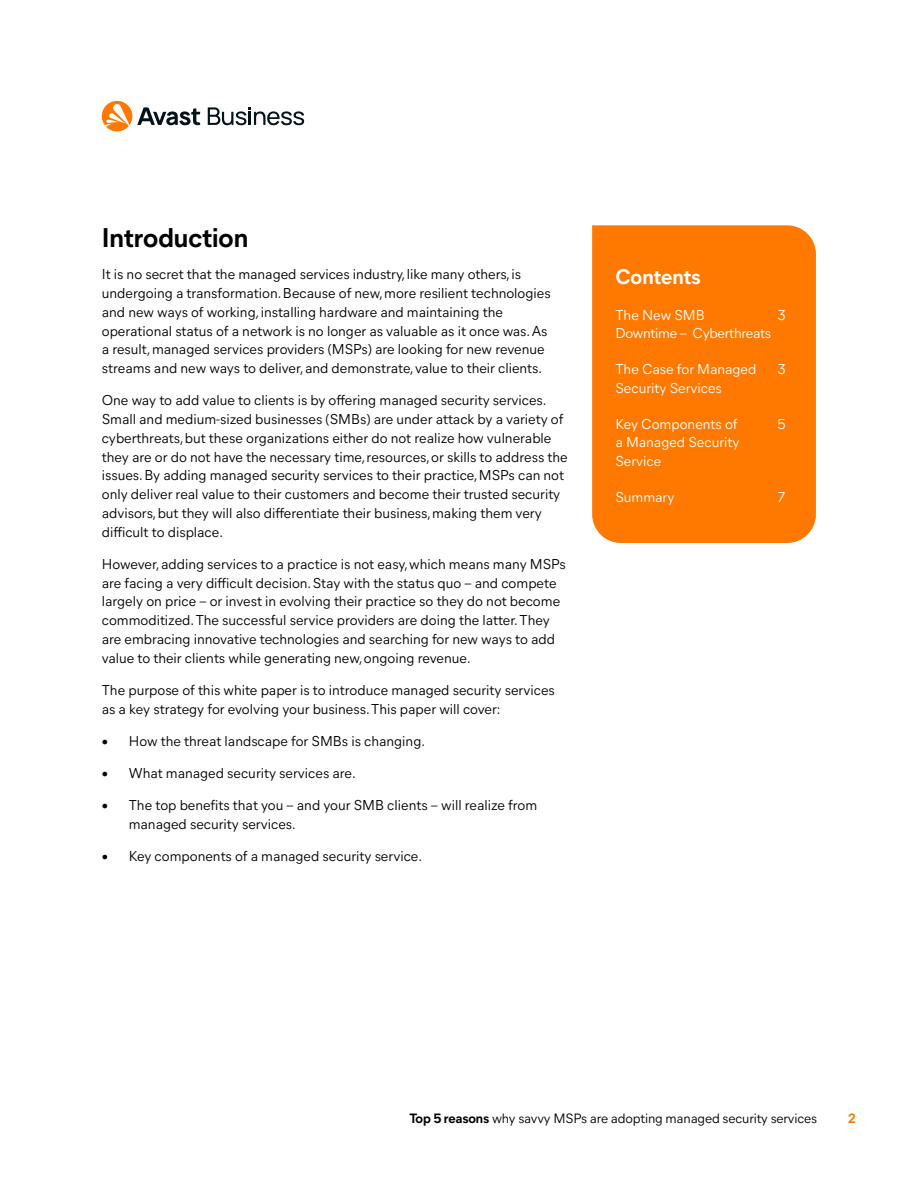
<style>
.page{position:relative;width:918px;height:1188px;background:#fff}
.page>*{position:absolute;margin:0;border:0;box-sizing:border-box;transform-origin:0 0}
.t1{font:700 27px "Mier B03";color:#000}
.t2{font:700 21px "Mier B03";color:#fff}
.t3{font:14.25px/18.8px "Mier B03";color:#000}
.t4{font:14.25px/18.8px "Mier B03";color:#fff}
.t5{font:14.25px "Mier B03";letter-spacing:-.02em;color:#fff}
.t6{font:13.5px "Mier B03";letter-spacing:-.01em;color:#000}
.t7{font:700 13.5px "Mier B03";color:#ff7800}
.s1{font-weight:700}
</style>
<div class="page">
<svg style="left:102px;top:101px;width:98px;height:30px"></svg>
<svg style="left:208px;top:107px;width:96px;height:18px"></svg>
<div style="left:592px;top:225px;width:224px;height:318px;background:#ff7800"></div>
<h1 class="t1" style="left:102px;top:218px;width:148px">Introduction</h1>
<p class="t3" style="left:102px;top:264px;width:450px">It is no secret that the managed services industry, like many others, is undergoing a transformation. Because of new, more resilient technologies and new ways of working, installing hardware and maintaining the operational status of a network is no longer as valuable as it once was. As a result, managed services providers (MSPs) are looking for new revenue streams and new ways to deliver, and demonstrate, value to their clients.</p>
<p class="t3" style="left:102px;top:390px;width:468px">One way to add value to clients is by offering managed security services.<br>Small and medium-sized businesses (SMBs) are under attack by a variety of cyberthreats, but these organizations either do not realize how vulnerable they are or do not have the necessary time, resources, or skills to address the issues. By adding managed security services to their practice, MSPs can not only deliver real value to their customers and become their trusted security advisors, but they will also differentiate their business, making them very difficult to displace.</p>
<p class="t3" style="left:102px;top:554px;width:466px">However, adding services to a practice is not easy, which means many MSPs are facing a very difficult decision. Stay with the status quo – and compete largely on price – or invest in evolving their practice so they do not become commoditized. The successful service providers are doing the latter. They are embracing innovative technologies and searching for new ways to add value to their clients while generating new, ongoing revenue.</p>
<p class="t3" style="left:102px;top:680px;width:455px">The purpose of this white paper is to introduce managed security services as a key strategy for evolving your business. This paper will cover:</p>
<p class="t3" style="left:102px;top:731px;width:325px">• How the threat landscape for SMBs is changing.</p>
<p class="t3" style="left:102px;top:763px;width:256px">• What managed security services are.</p>
<p class="t3" style="left:129px;top:795px;width:410px;text-indent:-27px">• The top benefits that you – and your SMB clients – will realize from managed security services.</p>
<p class="t3" style="left:102px;top:846px;width:322px">• Key components of a managed security service.</p>
<h2 class="t2" style="left:615px;top:261px;width:87px">Contents</h2>
<p class="t4" style="left:615px;top:304px;width:91px">The New SMB</p>
<p class="t4" style="left:777px;top:304px;width:10px">3</p>
<p class="t5" style="left:615px;top:323px;width:157px">Downtime – Cyberthreats</p>
<p class="t4" style="left:615px;top:359px;width:143px">The Case for Managed</p>
<p class="t4" style="left:777px;top:359px;width:10px">3</p>
<p class="t4" style="left:615px;top:378px;width:108px">Security Services</p>
<p class="t4" style="left:615px;top:413px;width:124px">Key Components of</p>
<p class="t4" style="left:777px;top:413px;width:10px">5</p>
<p class="t4" style="left:615px;top:432px;width:125px">a Managed Security<br>Service</p>
<p class="t4" style="left:615px;top:487px;width:61px">Summary</p>
<p class="t4" style="left:777px;top:487px;width:10px">7</p>
<p class="t6" style="left:409px;top:1108px;width:409px"><span class="s1">Top 5 reasons</span> why savvy MSPs are adopting managed security services</p>
<p class="t7" style="left:848px;top:1108px;width:10px">2</p>
</div>
